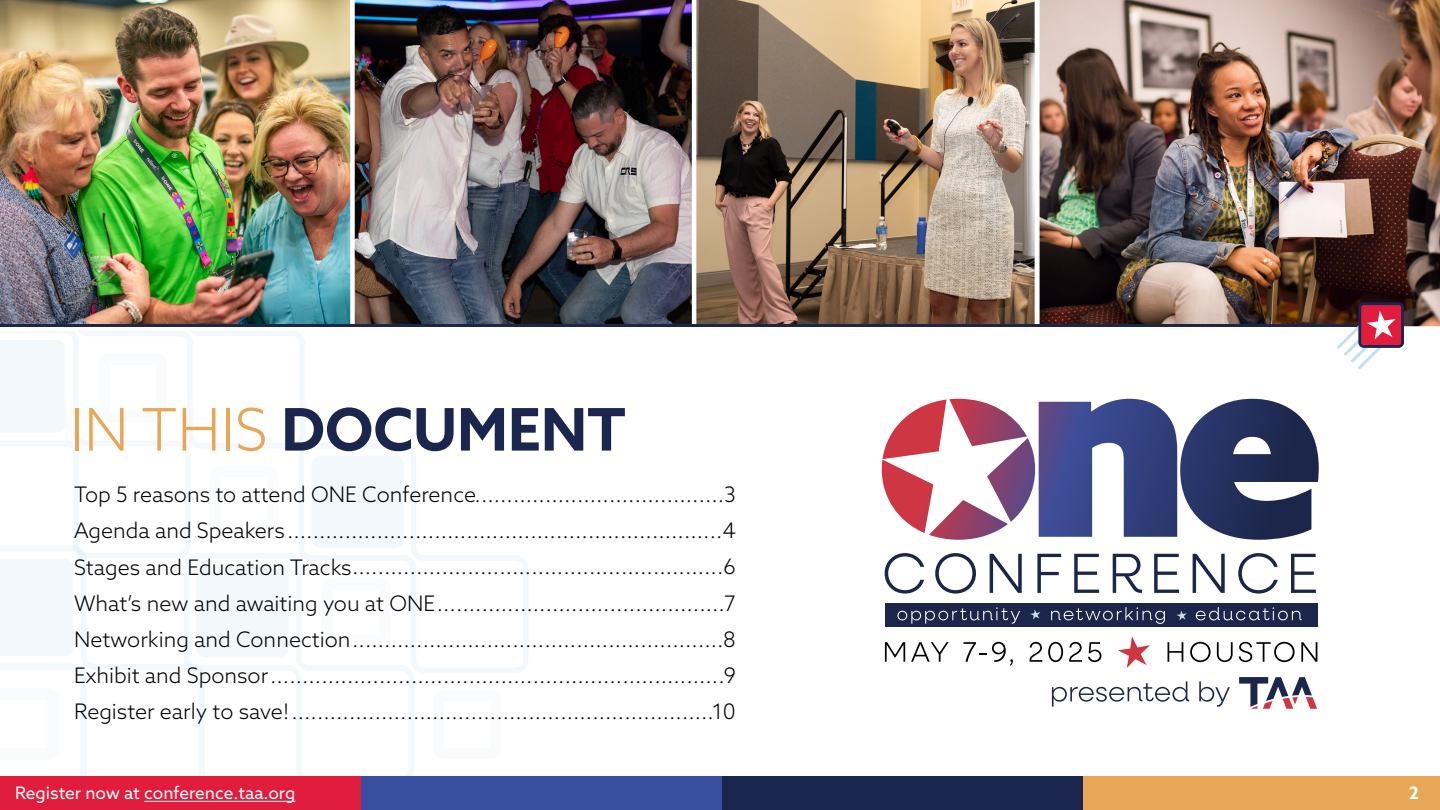
<style>
.page{position:relative;width:1440px;height:810px;background:#fff}
.page>*{position:absolute;margin:0;border:0;box-sizing:border-box;transform-origin:0 0}
.t1{font:700 58.72px "Azo Sans";color:#1a264d}
.t2{font:300 21.45px/36.2px "Azo Sans";color:#000;text-align:justify}
.t3{font:17.25px "Azo Sans";color:#fff}
.t4{font:700 17.25px "Azo Sans";color:#fff}
.s1{font-weight:300;color:#e7a757}
</style>
<div class="page">
<svg style="left:191px;top:331px;width:114px;height:117px"></svg>
<svg style="left:0;top:331px;width:191px;height:445px"></svg>
<svg style="left:298px;top:443px;width:230px;height:230px"></svg>
<svg style="left:184px;top:553px;width:230px;height:223px"></svg>
<div style="left:0;top:776px;width:361px;height:34px;background:#e11d3e"></div>
<div style="left:361px;top:776px;width:361px;height:34px;background:#384f9f"></div>
<div style="left:722px;top:776px;width:361px;height:34px;background:#1a264d"></div>
<div style="left:1083px;top:776px;width:357px;height:34px;background:#e7a757"></div>
<hr style="left:144px;top:801px;width:151px;height:1px;background:#fff">
<img style="left:0;top:0;width:350px;height:324px">
<img style="left:1039px;top:0;width:401px;height:327px">
<img style="left:350px;top:0;width:342px;height:324px">
<img style="left:696px;top:0;width:339px;height:324px">
<svg style="left:882px;top:399px;width:437px;height:141px"></svg>
<svg style="left:885px;top:553px;width:39px;height:41px"></svg>
<svg style="left:935px;top:553px;width:41px;height:41px"></svg>
<svg style="left:990px;top:554px;width:32px;height:39px"></svg>
<svg style="left:1037px;top:554px;width:24px;height:39px"></svg>
<svg style="left:1074px;top:554px;width:25px;height:39px"></svg>
<svg style="left:1113px;top:554px;width:29px;height:39px"></svg>
<svg style="left:1154px;top:554px;width:25px;height:39px"></svg>
<svg style="left:1193px;top:554px;width:32px;height:39px"></svg>
<svg style="left:1238px;top:553px;width:40px;height:41px"></svg>
<svg style="left:1291px;top:554px;width:25px;height:39px"></svg>
<svg style="left:1052px;top:681px;width:137px;height:26px"></svg>
<svg style="left:1199px;top:681px;width:31px;height:26px"></svg>
<svg style="left:1239px;top:677px;width:78px;height:32px"></svg>
<svg style="left:885px;top:642px;width:20px;height:20px"></svg>
<svg style="left:911px;top:642px;width:38px;height:20px"></svg>
<svg style="left:963px;top:642px;width:50px;height:24px"></svg>
<svg style="left:1030px;top:642px;width:12px;height:20px"></svg>
<svg style="left:1048px;top:642px;width:15px;height:20px"></svg>
<svg style="left:1069px;top:642px;width:13px;height:20px"></svg>
<svg style="left:1088px;top:642px;width:13px;height:20px"></svg>
<svg style="left:1168px;top:642px;width:15px;height:20px"></svg>
<svg style="left:1190px;top:642px;width:21px;height:20px"></svg>
<svg style="left:1217px;top:642px;width:16px;height:20px"></svg>
<svg style="left:1239px;top:642px;width:56px;height:20px"></svg>
<svg style="left:1301px;top:642px;width:16px;height:20px"></svg>
<svg style="left:1118px;top:636px;width:32px;height:32px"></svg>
<div style="left:885px;top:603px;width:432px;height:24px;background:#1c264a"></div>
<svg style="left:1177px;top:610px;width:10px;height:11px"></svg>
<svg style="left:1030px;top:609px;width:10px;height:11px"></svg>
<svg style="left:897px;top:607px;width:123px;height:17px"></svg>
<svg style="left:1051px;top:607px;width:114px;height:17px"></svg>
<svg style="left:1196px;top:607px;width:106px;height:13px"></svg>
<hr style="left:0;top:324px;width:1390px;height:3px;background:#1a264d">
<svg style="left:1337px;top:302px;width:67px;height:68px"></svg>
<h1 class="t1" style="left:70px;top:391px;width:558px"><span class="s1">IN THIS</span> DOCUMENT</h1>
<p class="t2" style="left:74px;top:476px;width:663px">Top 5 reasons to attend ONE Conference.......................................3<br>Agenda and Speakers....................................................................4<br>Stages and Education Tracks..........................................................6<br>What’s new and awaiting you at ONE.............................................7<br>Networking and Connection..........................................................8<br>Exhibit and Sponsor.......................................................................9<br>Register early to save!..................................................................10</p>
<p class="t3" style="left:15px;top:782px;width:282px">Register now at conference.taa.org</p>
<p class="t4" style="left:1409px;top:781px;width:12px">2</p>
</div>
